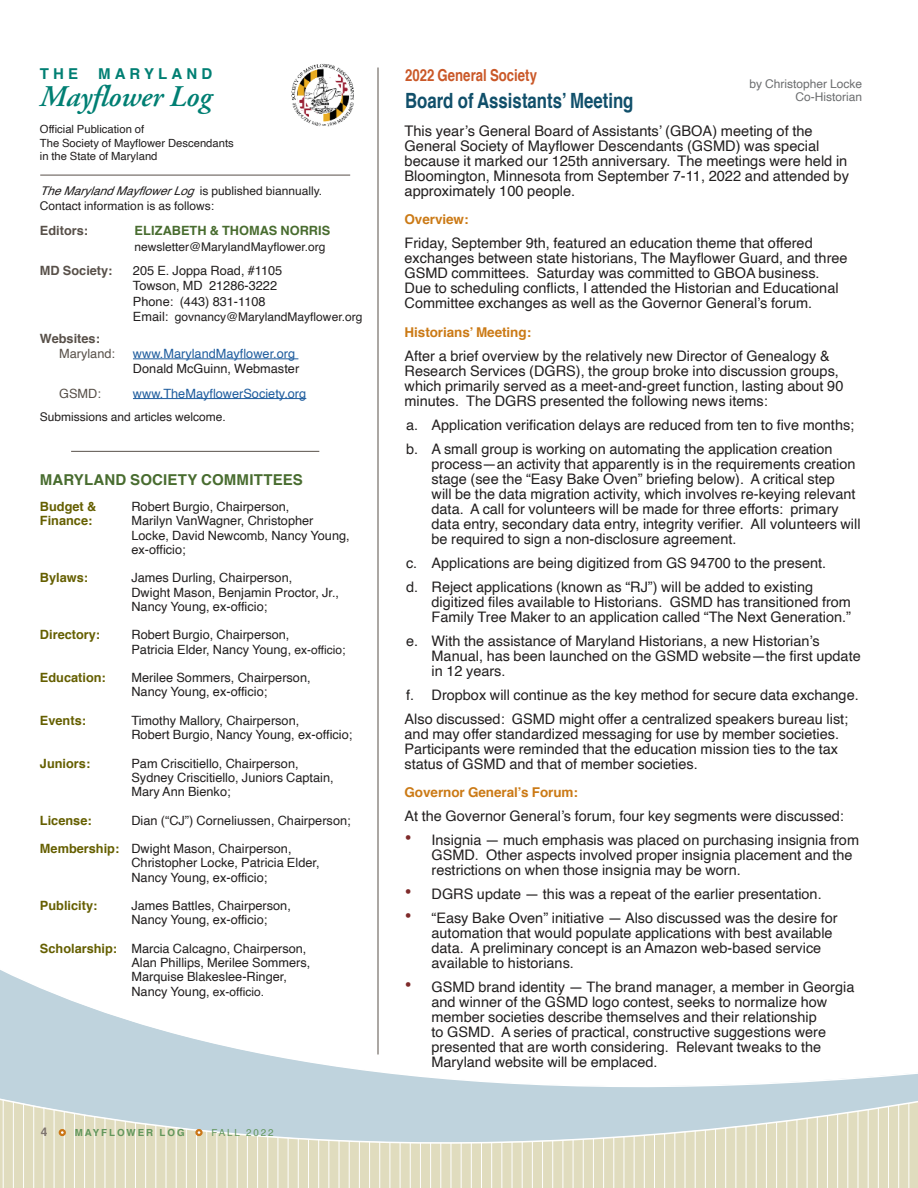
<style>
.page{position:relative;width:918px;height:1188px;background:#fff}
.page>*{position:absolute;margin:0;border:0;box-sizing:border-box;transform-origin:0 0}
.t1{font:italic 600 30px "Adobe Garamond Pro";color:#007f73}
.t2{font:700 21px "Helvetica";color:#104f6a;scale:.8 1}
.t3{font:700 16.5px "Helvetica";color:#ca5828;scale:.8 1}
.t4{font:700 15px "Helvetica";letter-spacing:.01em;color:#486c2f}
.t5{font:700 15px "Helvetica";letter-spacing:.275em;color:#007f73}
.t6{font:14.7px/15px "Helvetica";color:#221f1f}
.t7{font:14.4px/15px "Helvetica";color:#221f1f}
.t8{font:700 13.5px "Helvetica";letter-spacing:-.005em;color:#cb7a16}
.t9{font:12.75px/14.2px "Helvetica";color:#221f1f}
.t10{font:700 12.75px "Helvetica";color:#655f00}
.t11{font:12.75px "Helvetica";color:#1f5d9e}
.t12{font:700 12.75px "Helvetica";color:#585049}
.t13{font:700 12.75px "Helvetica";color:#486c2f}
.t14{font:12.75px "Helvetica";color:#585049}
.t15{font:12px/15.3px "Helvetica";color:#221f1f}
.t16{font:12px/13.5px "Helvetica";color:#6c6e70;text-align:right}
.t17{font:700 12px "Helvetica";color:#7e756f}
.t18{font:11.25px/13.5px "Helvetica";color:#221f1f}
.t19{font:700 9.75px "Helvetica";letter-spacing:.2em;color:#61965b}
.t20{font:9.75px "Helvetica";letter-spacing:.2em;color:#61965b}
.s1{font-style:italic}
.s2{font-size:12.75px}
.s3{font-size:12px}
.s4{font-weight:700;color:#655f00}
.s5{font-size:21px;color:#7e2a2a}
</style>
<div class="page">
<svg style="left:0;top:904px;width:918px;height:284px"></svg>
<hr style="left:71px;top:451px;width:248px;height:1px;background:#585049">
<hr style="left:133px;top:359px;width:165px;height:1px;background:#1f5d9e">
<hr style="left:133px;top:398px;width:173px;height:1px;background:#1f5d9e">
<hr style="left:40px;top:175px;width:310px;height:1px;background:#585049">
<hr style="left:378px;top:68px;width:1px;height:986px;background:#585049">
<img style="left:291px;top:64px;width:63px;height:63px">
<div style="left:59px;top:1129px;width:7px;height:7px;border:2px solid #cb7616;border-radius:50%"></div>
<div style="left:195px;top:1129px;width:8px;height:7px;border:2px solid #cb7616;border-radius:50%"></div>
<p class="t5" style="left:40px;top:68px;width:40px">THE</p>
<p class="t5" style="left:98px;top:68px;width:116px">MARYLAND</p>
<h1 class="t1" style="left:40px;top:85px;width:173px">Mayflower Log</h1>
<p class="t18" style="left:40px;top:123px;width:195px">Official Publication of<br>The Society of Mayflower Descendants in the State of Maryland</p>
<p class="t15" style="left:40px;top:184px;width:284px"><span class="s1">TheMarylandMayflowerLog</span> i s p u b l i s h e d b i a n n u a l l y.<br>Contact information is as follows:</p>
<p class="t12" style="left:40px;top:226px;width:50px">Editors:</p>
<p class="t13" style="left:134px;top:226px;width:197px">ELIZABETH &amp; THOMAS NORRIS</p>
<p class="t15" style="left:134px;top:240px;width:192px">newsletter@MarylandMayflower.org</p>
<p class="t12" style="left:40px;top:265px;width:74px">MD Society:</p>
<p class="t9" style="left:133px;top:263px;width:151px;line-height:15.3px">205 E. Joppa Road, #1105<br>Towson, MD 21286-3222<br>Phone: (443) 831-1108</p>
<p class="t15" style="left:133px;top:310px;width:231px"><span class="s2">Email:</span> govnancy@MarylandMayflower.org</p>
<p class="t12" style="left:40px;top:333px;width:61px">Websites:</p>
<p class="t14" style="left:59px;top:348px;width:57px">Maryland:</p>
<p class="t11" style="left:133px;top:348px;width:164px">www.MarylandMayflower.org</p>
<p class="t9" style="left:133px;top:363px;width:168px">Donald McGuinn, Webmaster</p>
<p class="t14" style="left:59px;top:388px;width:43px">GSMD:</p>
<p class="t11" style="left:133px;top:388px;width:175px">www.TheMayflowerSociety.org</p>
<p class="t15" style="left:40px;top:410px;width:187px">Submissions and articles welcome.</p>
<p class="t4" style="left:40px;top:474px;width:264px">MARYLAND SOCIETY COMMITTEES</p>
<p class="t10" style="left:40px;top:502px;width:58px">Budget &amp;</p>
<p class="t9" style="left:131px;top:501px;width:160px">Robert Burgio, Chairperson,</p>
<p class="t10" style="left:40px;top:516px;width:54px">Finance:</p>
<p class="t9" style="left:131px;top:514px;width:220px">Marilyn VanWagner, Christopher<br>Locke, David Newcomb, Nancy Young, ex-officio;</p>
<p class="t10" style="left:40px;top:573px;width:50px">Bylaws:</p>
<p class="t9" style="left:131px;top:572px;width:209px">James Durling, Chairperson,<br>Dwight Mason, Benjamin Proctor, Jr.,<br>Nancy Young, ex-officio;</p>
<p class="t10" style="left:40px;top:630px;width:62px">Directory:</p>
<p class="t9" style="left:131px;top:629px;width:216px">Robert Burgio, Chairperson,<br>Patricia Elder, Nancy Young, <span class="s3">ex-officio;</span></p>
<p class="t10" style="left:40px;top:673px;width:67px">Education:</p>
<p class="t9" style="left:131px;top:672px;width:181px">Merilee Sommers, Chairperson,<br>Nancy Young, ex-officio;</p>
<p class="t10" style="left:40px;top:715px;width:48px">Events:</p>
<p class="t9" style="left:131px;top:714px;width:222px">Timothy Mallory, Chairperson,<br>Robert Burgio, Nancy Young, ex-officio;</p>
<p class="t10" style="left:40px;top:758px;width:52px">Juniors:</p>
<p class="t9" style="left:131px;top:757px;width:204px">Pam Criscitiello, Chairperson,<br>Sydney Criscitiello, Juniors Captain,<br>Mary Ann Bienko;</p>
<p class="t10" style="left:40px;top:815px;width:53px">License:</p>
<p class="t9" style="left:131px;top:814px;width:221px">Dian (“CJ”) Corneliussen, Chairperson;</p>
<p class="t9" style="left:131px;top:843px;width:190px;text-indent:-91px"><span class="s4">Membership:</span> Dwight Mason, Chairperson,<br>Christopher Locke, Patricia Elder,<br>Nancy Young, ex-officio;</p>
<p class="t10" style="left:40px;top:901px;width:59px">Publicity:</p>
<p class="t9" style="left:131px;top:900px;width:161px">James Battles, Chairperson,<br>Nancy Young, ex-officio;</p>
<p class="t9" style="left:131px;top:942px;width:180px;text-indent:-91px"><span class="s4">Scholarship:</span> Marcia Calcagno, Chairperson, Alan Phillips, Merilee Sommers, Marquise Blakeslee-Ringer, Nancy Young, <span class="s3">ex-officio.</span></p>
<p class="t17" style="left:41px;top:1127px;width:8px">4</p>
<p class="t19" style="left:75px;top:1129px;width:111px">MAYFLOWER LOG</p>
<p class="t20" style="left:211px;top:1129px;width:64px">FALL 2022</p>
<p class="t3" style="left:405px;top:69px;width:167px">2022 General Society</p>
<h2 class="t2" style="left:405px;top:84px;width:287px">Board of Assistants’ Meeting</h2>
<p class="t16" style="left:749px;top:78px;width:114px">by Christopher Locke<br>Co-Historian</p>
<p class="t6" style="left:405px;top:124px;width:446px">This year’s General Board of Assistants’ (GBOA) meeting of the General Society of Mayflower Descendants (GSMD) was special because it marked our 125th anniversary. The meetings were held in Bloomington, Minnesota from September 7-11, 2022 and attended by approximately 100 people.</p>
<p class="t8" style="left:405px;top:214px;width:65px">Overview:</p>
<p class="t7" style="left:405px;top:237px;width:445px">Friday, September 9th, featured an education theme that offered exchanges between state historians, The Mayflower Guard, and three GSMD committees. Saturday was committed to GBOA business.<br>Due to scheduling conflicts, I attended the Historian and Educational Committee exchanges as well as the Governor General’s forum.</p>
<p class="t8" style="left:405px;top:327px;width:128px">Historians’ Meeting:</p>
<p class="t7" style="left:405px;top:349px;width:440px">After a brief overview by the relatively new Director of Genealogy &amp; Research Services (DGRS), the group broke into discussion groups, which primarily served as a meet-and-greet function, lasting about 90 minutes. The DGRS presented the following news items:</p>
<p class="t7" style="left:406px;top:414px;width:450px;line-height:24px">a. Application verification delays are reduced from ten to five months; b. A small group is working on automating the application creation</p>
<p class="t7" style="left:432px;top:457px;width:431px">process—an activity that apparently is in the requirements creation stage (see the “Easy Bake Oven” briefing below). A critical step<br>will be the data migration activity, which involves re-keying relevant data. A call for volunteers will be made for three efforts: primary data entry, secondary data entry, integrity verifier. All volunteers will be required to sign a non-disclosure agreement.</p>
<p class="t7" style="left:406px;top:552px;width:422px;line-height:24px">c. Applications are being digitized from GS 94700 to the present. d. Reject applications (known as “RJ”) will be added to existing</p>
<p class="t7" style="left:432px;top:595px;width:421px">digitized files available to Historians. GSMD has transitioned from<br>Family Tree Maker to an application called “The Next Generation.”</p>
<p class="t7" style="left:432px;top:634px;width:431px;text-indent:-26px">e. With the assistance of Maryland Historians, a new Historian’s<br>Manual, has been launched on the GSMD website—the first update in 12 years.</p>
<p class="t7" style="left:405px;top:684px;width:456px;line-height:24px">f. Dropbox will continue as the key method for secure data exchange.<br>Also discussed: GSMD might offer a centralized speakers bureau list;</p>
<p class="t7" style="left:405px;top:727px;width:436px;text-align:justify">and may offer standardized messaging for use by member societies.<br>Participants were reminded that the education mission ties to the tax status of GSMD and that of member societies.</p>
<p class="t8" style="left:405px;top:782px;width:175px">Governor General’s Forum:</p>
<p class="t7" style="left:405px;top:809px;width:441px">At the Governor General’s forum, four key segments were discussed:</p>
<p class="t7" style="left:432px;top:834px;width:429px;text-indent:-27px"><span class="s5">•</span> Insignia — much emphasis was placed on purchasing insignia from<br>GSMD. Other aspects involved proper insignia placement and the restrictions on when those insignia may be worn.</p>
<p class="t7" style="left:405px;top:888px;width:419px"><span class="s5">•</span> DGRS update — this was a repeat of the earlier presentation.</p>
<p class="t7" style="left:432px;top:912px;width:408px;text-indent:-27px"><span class="s5">•</span> “Easy Bake Oven” initiative — Also discussed was the desire for automation that would populate applications with best available data. A preliminary concept is an Amazon web-based service available to historians.</p>
<p class="t7" style="left:432px;top:981px;width:424px;text-indent:-27px"><span class="s5">•</span> GSMD brand identity — The brand manager, a member in Georgia and winner of the GSMD logo contest, seeks to normalize how member societies describe themselves and their relationship<br>to GSMD. A series of practical, constructive suggestions were presented that are worth considering. Relevant tweaks to the Maryland website will be emplaced.</p>
</div>
